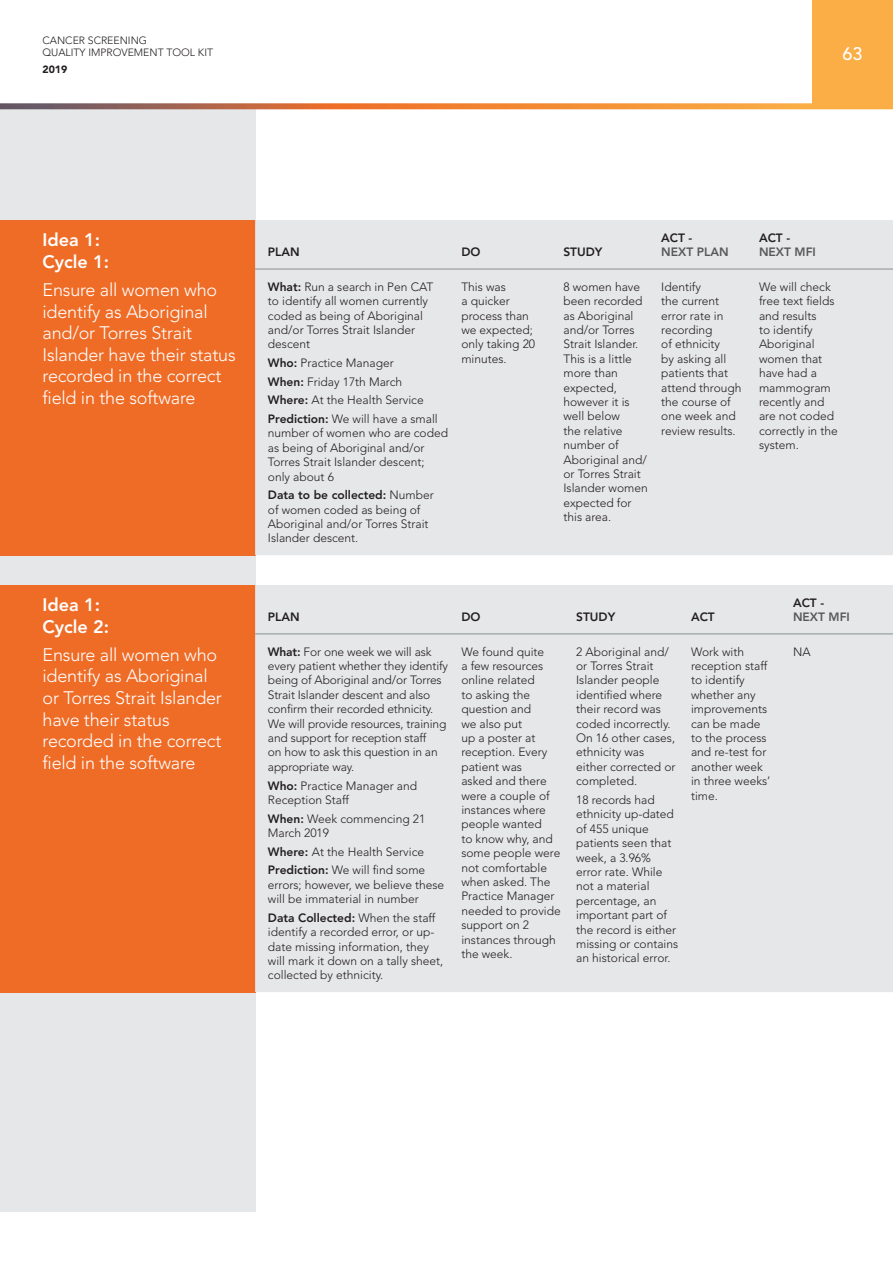
<style>
.page{position:relative;width:893px;height:1263px;background:#fff}
.page>*{position:absolute;margin:0;border:0;box-sizing:border-box;transform-origin:0 0}
.Sub_Sub_Heading{font:300 18px/21.6px "Avenir";letter-spacing:-.01em;color:#fff}
.Sub_Sub_Heading-2{font:800 18px/21.6px "Avenir";color:#fff}
.t1{font:500 18px "Avenir";color:#fff}
.Body{font:300 12px/14.4px "Avenir";color:#231f20}
.Sub_Sub_Heading-3{font:800 12px/14.4px "Avenir";color:#57585a}
.Sub_Sub_Heading-4{font:800 12px "Avenir";color:#231f20}
.t2{font:300 10.5px/12.6px "Avenir";color:#231f20}
.t3{font:900 10.5px "Avenir";color:#231f20}
.s1{color:#231f20}
.s2{font-weight:800}
</style>
<div class="page">
<div style="left:0;top:106px;width:255px;height:1106px;background:#e6e7e9"></div>
<div style="left:0;top:220px;width:255px;height:335px;background:#ef6c27"></div>
<div style="left:255px;top:220px;width:638px;height:335px;background:#e6e7e9"></div>
<hr style="left:255px;top:269px;width:200px;height:1px;background:#84928d">
<hr style="left:455px;top:269px;width:102px;height:1px;background:#84928d">
<hr style="left:557px;top:269px;width:98px;height:1px;background:#84928d">
<hr style="left:655px;top:269px;width:98px;height:1px;background:#84928d">
<hr style="left:753px;top:269px;width:140px;height:1px;background:#84928d">
<div style="left:0;top:585px;width:255px;height:407px;background:#ef6c27"></div>
<div style="left:255px;top:585px;width:638px;height:407px;background:#e6e7e9"></div>
<hr style="left:255px;top:633px;width:200px;height:1px;background:#84928d">
<hr style="left:455px;top:633px;width:115px;height:1px;background:#84928d">
<hr style="left:570px;top:633px;width:115px;height:1px;background:#84928d">
<hr style="left:685px;top:633px;width:102px;height:1px;background:#84928d">
<hr style="left:787px;top:633px;width:106px;height:1px;background:#84928d">
<div style="left:812px;top:0;width:81px;height:106px;background:#fbae46"></div>
<svg style="left:0;top:103px;width:893px;height:6px;background:#d78649"></svg>
<p class="t2" style="left:43px;top:34px;width:172px">CANCER SCREENING<br>QUALITY IMPROVEMENT TOOL KIT</p>
<p class="t3" style="left:43px;top:63px;width:26px">2019</p>
<h1 class="t1" style="left:843px;top:43px;width:22px">63</h1>
<p class="Sub_Sub_Heading-2" style="left:43px;top:229px;width:68px">Idea 1:<br>Cycle 1:</p>
<p class="Sub_Sub_Heading" style="left:43px;top:279px;width:195px">Ensure all women who identify as Aboriginal and/or Torres Strait<br>Islander have their status recorded in the correct field in the software</p>
<p class="Sub_Sub_Heading-2" style="left:43px;top:594px;width:68px">Idea 1:<br>Cycle 2:</p>
<p class="Sub_Sub_Heading" style="left:43px;top:644px;width:181px">Ensure all women who identify as Aboriginal or Torres Strait Islander have their status recorded in the correct field in the software</p>
<p class="Sub_Sub_Heading-4" style="left:268px;top:245px;width:33px">PLAN</p>
<p class="Sub_Sub_Heading-4" style="left:461px;top:245px;width:21px">DO</p>
<p class="Sub_Sub_Heading-4" style="left:563px;top:245px;width:41px">STUDY</p>
<p class="Sub_Sub_Heading-3" style="left:661px;top:231px;width:69px"><span class="s1">ACT -<br></span>NEXT PLAN</p>
<p class="Sub_Sub_Heading-3" style="left:759px;top:231px;width:58px"><span class="s1">ACT -<br></span>NEXT MFI</p>
<p class="Body" style="left:268px;top:279px;width:167px"><span class="s2">What:</span> Run a search in Pen CAT to identify all women currently coded as being of Aboriginal and/or Torres Strait Islander descent</p>
<p class="Body" style="left:268px;top:356px;width:127px"><span class="s2">Who:</span> Practice Manager</p>
<p class="Body" style="left:268px;top:374px;width:136px"><span class="s2">When:</span> Friday 17th March</p>
<p class="Body" style="left:268px;top:393px;width:157px"><span class="s2">Where:</span> At the Health Service</p>
<p class="Body" style="left:268px;top:412px;width:182px"><span class="s2">Prediction:</span> We will have a small number of women who are coded as being of Aboriginal and/or<br>Torres Strait Islander descent; only about 6</p>
<p class="Body" style="left:268px;top:488px;width:167px"><span class="s2">Data to be collected:</span> Number of women coded as being of<br>Aboriginal and/or Torres Strait<br>Islander descent.</p>
<p class="Body" style="left:461px;top:279px;width:75px">This was<br>a quicker process than we expected; only taking 20 minutes.</p>
<p class="Body" style="left:563px;top:279px;width:86px">8 women have been recorded as Aboriginal and/or Torres<br>Strait Islander.<br>This is a little more than expected, however it is well below<br>the relative number of<br>Aboriginal and/ or Torres Strait<br>Islander women expected for this area.</p>
<p class="Body" style="left:661px;top:279px;width:82px">Identify<br>the current error rate in recording<br>of ethnicity<br>by asking all patients that attend through the course of one week and review results.</p>
<p class="Body" style="left:759px;top:279px;width:80px">We will check free text fields and results<br>to identify<br>Aboriginal women that have had a mammogram recently and are not coded correctly in the system.</p>
<p class="Sub_Sub_Heading-4" style="left:268px;top:610px;width:33px">PLAN</p>
<p class="Sub_Sub_Heading-4" style="left:461px;top:610px;width:21px">DO</p>
<p class="Sub_Sub_Heading-4" style="left:576px;top:610px;width:41px">STUDY</p>
<p class="Sub_Sub_Heading-4" style="left:691px;top:610px;width:25px">ACT</p>
<p class="Sub_Sub_Heading-3" style="left:793px;top:595px;width:58px"><span class="s1">ACT -<br></span>NEXT MFI</p>
<p class="Body" style="left:268px;top:644px;width:182px"><span class="s2">What:</span> For one week we will ask every patient whether they identify being of Aboriginal and/or Torres<br>Strait Islander descent and also confirm their recorded ethnicity.<br>We will provide resources, training and support for reception staff<br>on how to ask this question in an appropriate way.</p>
<p class="Body" style="left:268px;top:778px;width:151px"><span class="s2">Who:</span> Practice Manager and<br>Reception Staff</p>
<p class="Body" style="left:268px;top:811px;width:159px"><span class="s2">When:</span> Week commencing 21<br>March 2019</p>
<p class="Body" style="left:268px;top:844px;width:158px"><span class="s2">Where:</span> At the Health Service</p>
<p class="Body" style="left:268px;top:863px;width:178px"><span class="s2">Prediction:</span> We will find some errors; however, we believe these will be immaterial in number</p>
<p class="Body" style="left:268px;top:910px;width:177px"><span class="s2">Data Collected:</span> When the staff identify a recorded error, or up&shy;date missing information, they will mark it down on a tally sheet, collected by ethnicity.</p>
<p class="Body" style="left:461px;top:644px;width:101px">We found quite<br>a few resources online related<br>to asking the question and<br>we also put<br>up a poster at reception. Every patient was<br>asked and there were a couple of instances where people wanted<br>to know why, and some people were not comfortable when asked. The<br>Practice Manager needed to provide support on 2 instances through the week.</p>
<p class="Body" style="left:576px;top:644px;width:101px">2 Aboriginal and/ or Torres Strait<br>Islander people identified where their record was coded incorrectly.<br>On 16 other cases, ethnicity was either corrected or completed.</p>
<p class="Body" style="left:576px;top:793px;width:104px">18 records had ethnicity up-dated of 455 unique patients seen that week, a 3.96% error rate. While not a material percentage, an important part of the record is either missing or contains an historical error.</p>
<p class="Body" style="left:691px;top:644px;width:81px">Work with reception staff to identify whether any improvements can be made to the process and re-test for another week in three weeks’ time.</p>
<p class="Body" style="left:793px;top:644px;width:19px">NA</p>
</div>
